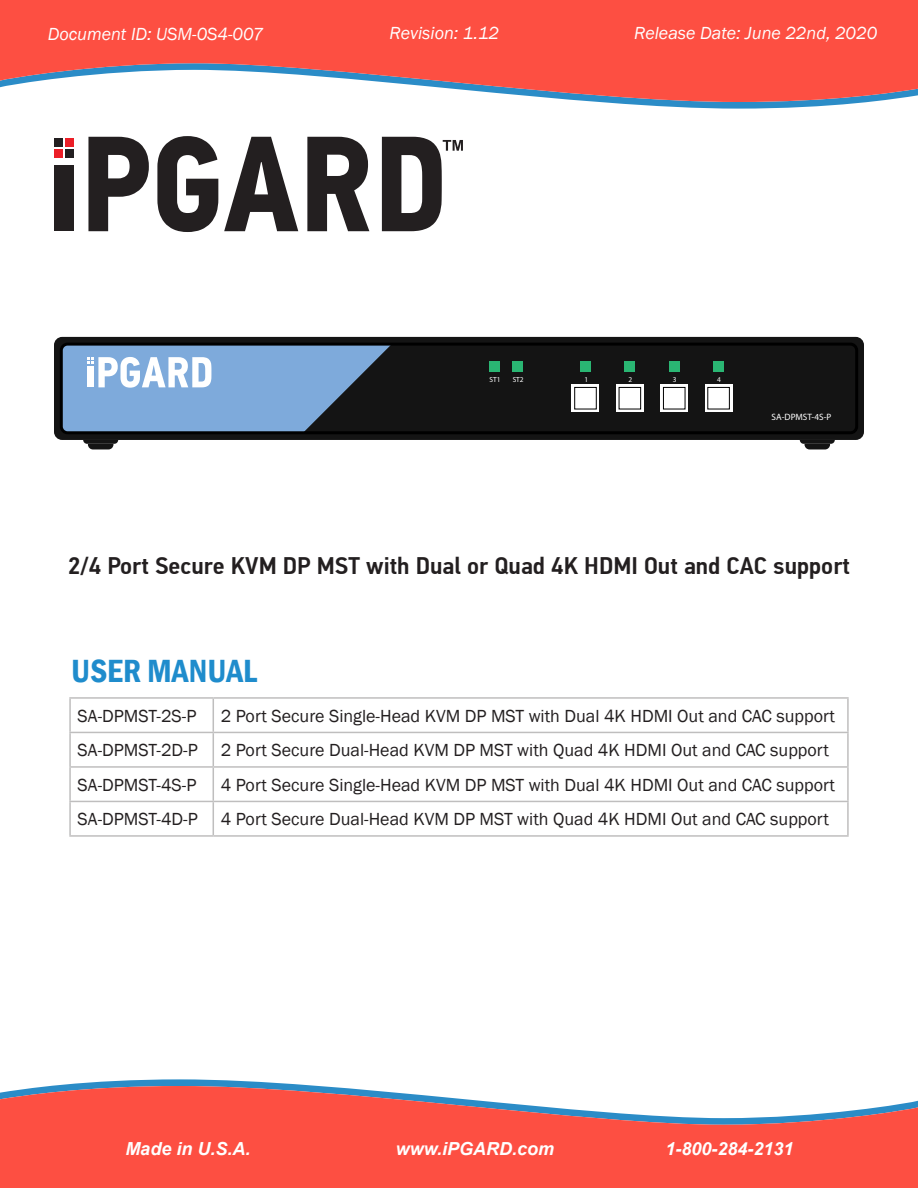
<style>
.page{position:relative;width:918px;height:1188px;background:#fff}
.page>*{position:absolute;margin:0;border:0;box-sizing:border-box;transform-origin:0 0}
.t1{font:600 condensed 33px "Franklin Gothic";color:#1f8ccc}
.t2{font:500 24px "PF Din Text Cond Pro";color:#231f20;scale:1.12 1}
.t3{font:18px "Franklin Gothic";color:#231f20}
.t4{font:italic 18px "Franklin Gothic";color:#fff}
.t5{font:italic 700 18px "Arial";color:#fff}
.t6{font:9.15px "Myriad Pro";color:#fff}
.t7{font:7.35px "Myriad Pro";color:#fff}
</style>
<div class="page">
<svg style="left:600px;top:102px;width:268px;height:7px"></svg>
<svg style="left:0;top:0;width:918px;height:102px;background:#f26962"></svg>
<svg style="left:50px;top:1079px;width:268px;height:7px"></svg>
<svg style="left:0;top:1086px;width:918px;height:102px;background:#f26962"></svg>
<div style="left:65px;top:138px;width:9px;height:8px;background:#ec1e27"></div>
<div style="left:54px;top:149px;width:9px;height:8px;background:#ec1e27"></div>
<div style="left:65px;top:149px;width:9px;height:8px;background:#231f20"></div>
<div style="left:54px;top:138px;width:9px;height:8px;background:#231f20"></div>
<div style="left:54px;top:166px;width:20px;height:65px;background:#231f20"></div>
<svg style="left:88px;top:137px;width:61px;height:94px"></svg>
<svg style="left:157px;top:136px;width:61px;height:96px"></svg>
<svg style="left:224px;top:137px;width:74px;height:94px"></svg>
<svg style="left:307px;top:137px;width:62px;height:94px"></svg>
<svg style="left:382px;top:137px;width:81px;height:94px"></svg>
<div style="left:54px;top:337px;width:810px;height:103px;background:#141414;border-radius:8px"></div>
<div style="left:705px;top:384px;width:27px;height:28px;background:#fff"></div>
<div style="left:660px;top:384px;width:28px;height:28px;background:linear-gradient(to bottom,#f8f8f8,#fff)"></div>
<svg style="left:616px;top:384px;width:28px;height:28px"></svg>
<div style="left:572px;top:384px;width:27px;height:28px;background:#fff"></div>
<div style="left:713px;top:362px;width:11px;height:10px;background:#2ab673"></div>
<div style="left:669px;top:362px;width:11px;height:10px;background:#2ab673"></div>
<div style="left:624px;top:362px;width:11px;height:10px;background:#2ab673"></div>
<div style="left:580px;top:362px;width:11px;height:10px;background:#2ab673"></div>
<div style="left:512px;top:362px;width:11px;height:10px;background:#2ab673"></div>
<div style="left:489px;top:362px;width:11px;height:10px;background:#2ab673"></div>
<svg style="left:64px;top:347px;width:325px;height:83px;background:#7a9dc3"></svg>
<div style="left:574px;top:387px;width:23px;height:22px;border:1px solid #000"></div>
<div style="left:619px;top:387px;width:22px;height:22px;border:1px solid #000"></div>
<div style="left:663px;top:387px;width:22px;height:22px;border:1px solid #000"></div>
<div style="left:707px;top:387px;width:23px;height:22px;border:1px solid #000"></div>
<div style="left:60px;top:343px;width:798px;height:91px;border:3px solid #000;border-radius:6px"></div>
<svg style="left:83px;top:440px;width:35px;height:9px"></svg>
<svg style="left:800px;top:440px;width:35px;height:9px"></svg>
<hr style="left:69px;top:697px;width:144px;height:2px;background:#bfbebe">
<hr style="left:69px;top:699px;width:2px;height:33px;background:#bfbebe">
<hr style="left:213px;top:697px;width:636px;height:2px;background:#bfbebe">
<hr style="left:213px;top:699px;width:1px;height:33px;background:#bfbebe">
<hr style="left:847px;top:699px;width:2px;height:33px;background:#bfbebe">
<hr style="left:69px;top:732px;width:144px;height:1px;background:#bfbebe">
<hr style="left:69px;top:733px;width:2px;height:33px;background:#bfbebe">
<hr style="left:213px;top:732px;width:636px;height:1px;background:#bfbebe">
<hr style="left:213px;top:733px;width:1px;height:33px;background:#bfbebe">
<hr style="left:847px;top:733px;width:2px;height:33px;background:#bfbebe">
<hr style="left:69px;top:766px;width:144px;height:2px;background:#bfbebe">
<hr style="left:69px;top:768px;width:2px;height:33px;background:#bfbebe">
<hr style="left:213px;top:766px;width:636px;height:2px;background:#bfbebe">
<hr style="left:213px;top:768px;width:1px;height:33px;background:#bfbebe">
<hr style="left:847px;top:768px;width:2px;height:33px;background:#bfbebe">
<hr style="left:69px;top:801px;width:144px;height:1px;background:#bfbebe">
<hr style="left:69px;top:802px;width:2px;height:33px;background:#bfbebe">
<hr style="left:213px;top:801px;width:636px;height:1px;background:#bfbebe">
<hr style="left:213px;top:802px;width:1px;height:33px;background:#bfbebe">
<hr style="left:847px;top:802px;width:2px;height:33px;background:#bfbebe">
<hr style="left:69px;top:835px;width:144px;height:2px;background:#bfbebe">
<hr style="left:213px;top:835px;width:636px;height:2px;background:#bfbebe">
<p class="t4" style="left:48px;top:22px;width:217px">Document ID: USM-0S4-007</p>
<p class="t4" style="left:389px;top:22px;width:111px">Revision: 1.12</p>
<p class="t4" style="left:634px;top:22px;width:245px">Release Date: June 22nd, 2020</p>
<p class="t7" style="left:490px;top:375px;width:13px">ST1</p>
<p class="t7" style="left:513px;top:375px;width:13px">ST2</p>
<p class="t7" style="left:584px;top:375px;width:5px">1</p>
<p class="t7" style="left:628px;top:375px;width:5px">2</p>
<p class="t7" style="left:673px;top:375px;width:5px">3</p>
<p class="t7" style="left:717px;top:375px;width:5px">4</p>
<p class="t6" style="left:772px;top:411px;width:61px">SA-DPMST-4S-P</p>
<p class="t2" style="left:68px;top:552px;width:699px">2/4 Port Secure KVM DP MST with Dual or Quad 4K HDMI Out and CAC support</p>
<p class="t1" style="left:71px;top:649px;width:187px">USER MANUAL</p>
<p class="t3" style="left:78px;top:704px;width:120px">SA-DPMST-2S-P</p>
<p class="t3" style="left:221px;top:704px;width:616px">2 Port Secure Single-Head KVM DP MST with Dual 4K HDMI Out and CAC support</p>
<p class="t3" style="left:78px;top:739px;width:122px">SA-DPMST-2D-P</p>
<p class="t3" style="left:221px;top:739px;width:610px">2 Port Secure Dual-Head KVM DP MST with Quad 4K HDMI Out and CAC support</p>
<p class="t3" style="left:78px;top:773px;width:120px">SA-DPMST-4S-P</p>
<p class="t3" style="left:221px;top:773px;width:616px">4 Port Secure Single-Head KVM DP MST with Dual 4K HDMI Out and CAC support</p>
<p class="t3" style="left:78px;top:808px;width:122px">SA-DPMST-4D-P</p>
<p class="t3" style="left:221px;top:808px;width:610px">4 Port Secure Dual-Head KVM DP MST with Quad 4K HDMI Out and CAC support</p>
<p class="t5" style="left:125px;top:1137px;width:127px">Made in U.S.A.</p>
<p class="t5" style="left:396px;top:1137px;width:160px">www.iPGARD.com</p>
<p class="t5" style="left:665px;top:1137px;width:130px">1-800-284-2131</p>
</div>
